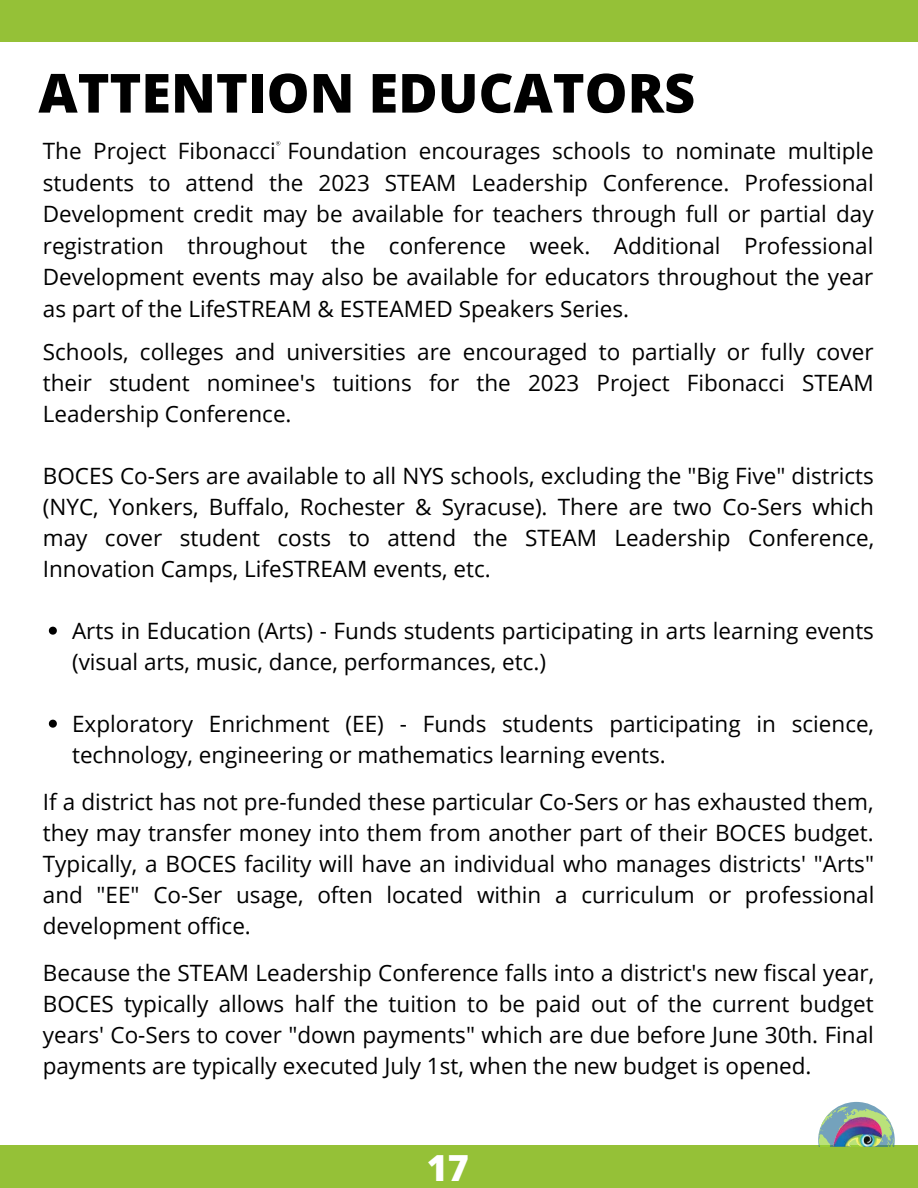
<style>
.page{position:relative;width:918px;height:1188px;background:#fff}
.page>*{position:absolute;margin:0;border:0;box-sizing:border-box;transform-origin:0 0}
.t1{font:800 54px "Open Sans";color:#000}
.t2{font:800 36px "Open Sans";color:#fff}
.t3{font:22.5px/31px "Open Sans";color:#000;text-align:justify}
</style>
<div class="page">
<div style="left:0;top:0;width:918px;height:42px;background:#95c137"></div>
<div style="left:0;top:1146px;width:918px;height:42px;background:#95c137"></div>
<svg style="left:49px;top:627px;width:8px;height:8px"></svg>
<svg style="left:49px;top:720px;width:8px;height:8px"></svg>
<svg style="left:276px;top:141px;width:4px;height:4px"></svg>
<svg style="left:818px;top:1117px;width:77px;height:30px"></svg>
<img style="left:826px;top:1101px;width:61px;height:46px">
<h1 class="t1" style="left:38px;top:55px;width:658px">ATTENTION EDUCATORS</h1>
<p class="t3" style="left:43px;top:135px;width:832px;line-height:31.5px">The Project Fibonacci Foundation encourages schools to nominate multiple students to attend the 2023 STEAM Leadership Conference. Professional Development credit may be available for teachers through full or partial day registration throughout the conference week. Additional Professional Development events may also be available for educators throughout the year as part of the LifeSTREAM &amp; ESTEAMED Speakers Series.</p>
<p class="t3" style="left:43px;top:335px;width:832px">Schools, colleges and universities are encouraged to partially or fully cover their student nominee's tuitions for the 2023 Project Fibonacci STEAM Leadership Conference.</p>
<p class="t3" style="left:43px;top:459px;width:833px">BOCES Co-Sers are available to all NYS schools, excluding the "Big Five" districts (NYC, Yonkers, Buffalo, Rochester &amp; Syracuse). There are two Co-Sers which may cover student costs to attend the STEAM Leadership Conference, Innovation Camps, LifeSTREAM events, etc.</p>
<p class="t3" style="left:72px;top:614px;width:803px">Arts in Education (Arts) - Funds students participating in arts learning events (visual arts, music, dance, performances, etc.)</p>
<p class="t3" style="left:72px;top:707px;width:804px">Exploratory Enrichment (EE) - Funds students participating in science, technology, engineering or mathematics learning events.</p>
<p class="t3" style="left:43px;top:785px;width:833px">If a district has not pre-funded these particular Co-Sers or has exhausted them, they may transfer money into them from another part of their BOCES budget.<br>Typically, a BOCES facility will have an individual who manages districts' "Arts" and "EE" Co-Ser usage, often located within a curriculum or professional development office.</p>
<p class="t3" style="left:43px;top:956px;width:833px">Because the STEAM Leadership Conference falls into a district's new fiscal year, BOCES typically allows half the tuition to be paid out of the current budget years' Co-Sers to cover "down payments" which are due before June 30th. Final payments are typically executed July 1st, when the new budget is opened.</p>
<h2 class="t2" style="left:427px;top:1142px;width:44px">17</h2>
</div>
